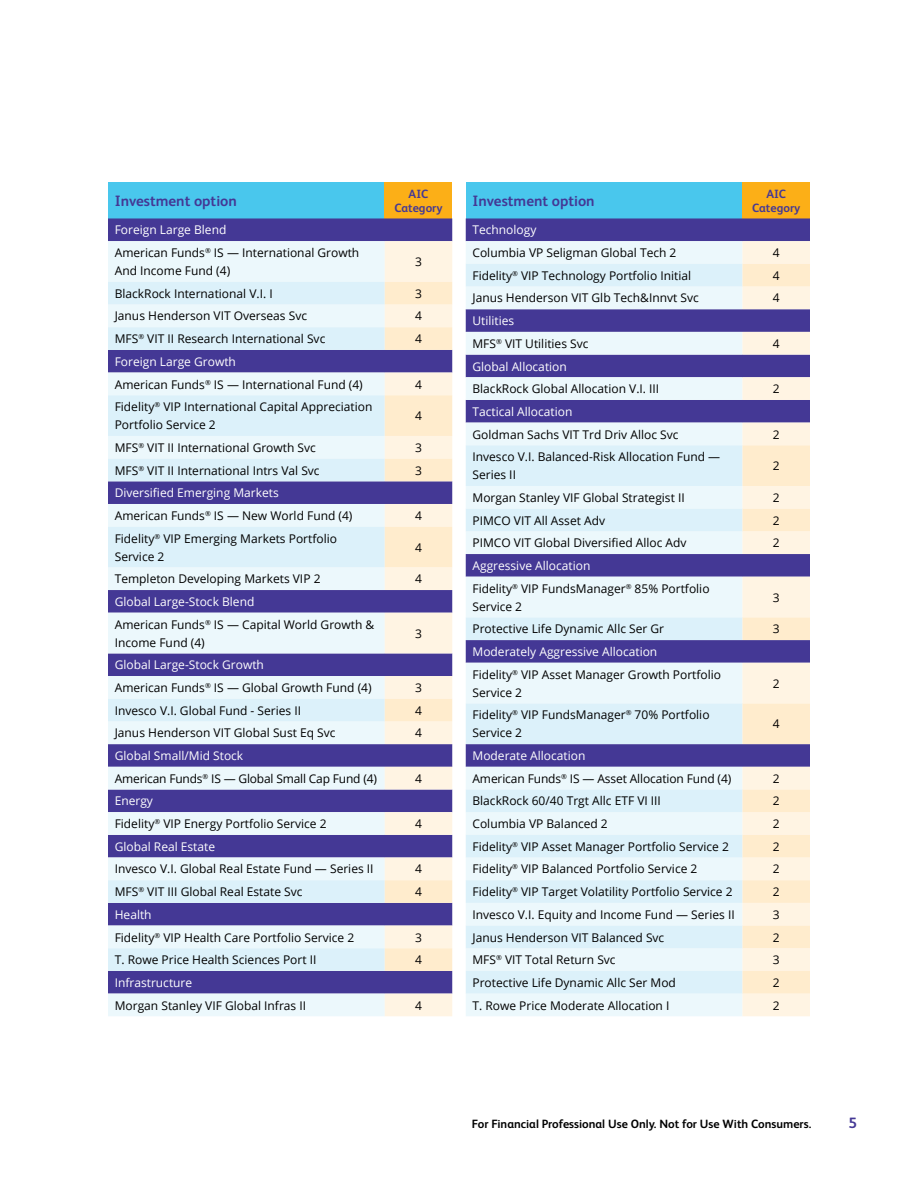
<style>
.page{position:relative;width:918px;height:1188px;background:#fff}
.page>*{position:absolute;margin:0;border:0;box-sizing:border-box;transform-origin:0 0}
.t1{font:700 15px "FS Albert Pro";color:#443895}
.t2{font:12px/22.6px "Open Sans";color:#000}
.t3{font:12px "Open Sans";color:#fff}
.t4{font:700 12px "FS Albert Pro";color:#000}
.t5{font:700 12px/13.5px "FS Albert Pro";color:#443895;text-align:center}
.s1{color:#fff}
</style>
<div class="page">
<div style="left:108px;top:182px;width:277px;height:36px;background:#49c7ed"></div>
<div style="left:385px;top:182px;width:67px;height:36px;background:#fcaf17"></div>
<div style="left:108px;top:218px;width:344px;height:23px;background:#443895"></div>
<svg style="left:108px;top:241px;width:277px;height:775px;background:#c0c5e1"></svg>
<svg style="left:385px;top:241px;width:67px;height:775px;background:#cec3ce"></svg>
<svg style="left:108px;top:282px;width:277px;height:689px;background:#bbc3e0"></svg>
<svg style="left:385px;top:282px;width:67px;height:689px;background:#cec0c7"></svg>
<div style="left:466px;top:182px;width:276px;height:36px;background:#49c7ed"></div>
<div style="left:742px;top:182px;width:68px;height:36px;background:#fcaf17"></div>
<div style="left:466px;top:218px;width:344px;height:23px;background:#443895"></div>
<div style="left:466px;top:241px;width:276px;height:775px;background:#ecf8fc"></div>
<div style="left:742px;top:241px;width:68px;height:775px;background:#fff4e3"></div>
<svg style="left:466px;top:264px;width:276px;height:730px;background:#c7d2e8"></svg>
<svg style="left:742px;top:264px;width:68px;height:730px;background:#dccecd"></svg>
<p class="t1" style="left:115px;top:190px;width:124px">Investment option</p>
<p class="t5" style="left:394px;top:187px;width:50px">AIC<br>Category</p>
<p class="t2" style="left:115px;top:218px;width:246px"><span class="s1">Foreign Large Blend<br></span>American Funds<sup>®</sup> IS — International Growth</p>
<p class="t2" style="left:115px;top:259px;width:117px">And Income Fund (4)</p>
<p class="t2" style="left:415px;top:250px;width:8px">3</p>
<p class="t2" style="left:115px;top:282px;width:159px">BlackRock International V.I. I</p>
<p class="t2" style="left:415px;top:282px;width:8px">3</p>
<p class="t2" style="left:115px;top:304px;width:194px">Janus Henderson VIT Overseas Svc</p>
<p class="t2" style="left:415px;top:304px;width:8px">4</p>
<p class="t2" style="left:115px;top:327px;width:212px">MFS<sup>®</sup> VIT II Research International Svc</p>
<p class="t2" style="left:415px;top:327px;width:8px">4</p>
<p class="t2" style="left:115px;top:350px;width:250px"><span class="s1">Foreign Large Growth<br></span>American Funds<sup>®</sup> IS — International Fund (4)</p>
<p class="t2" style="left:415px;top:373px;width:8px">4</p>
<p class="t2" style="left:115px;top:398px;width:259px;line-height:18px">Fidelity<sup>®</sup> VIP International Capital Appreciation<br>Portfolio Service 2</p>
<p class="t2" style="left:415px;top:404px;width:8px">4</p>
<p class="t2" style="left:115px;top:436px;width:203px">MFS<sup>®</sup> VIT II International Growth Svc</p>
<p class="t2" style="left:415px;top:436px;width:8px">3</p>
<p class="t2" style="left:115px;top:459px;width:206px">MFS<sup>®</sup> VIT II International Intrs Val Svc</p>
<p class="t2" style="left:415px;top:459px;width:8px">3</p>
<p class="t2" style="left:115px;top:481px;width:239px"><span class="s1">Diversified Emerging Markets<br></span>American Funds<sup>®</sup> IS — New World Fund (4)</p>
<p class="t2" style="left:415px;top:504px;width:8px">4</p>
<p class="t2" style="left:115px;top:529px;width:224px;line-height:18px">Fidelity<sup>®</sup> VIP Emerging Markets Portfolio<br>Service 2</p>
<p class="t2" style="left:415px;top:536px;width:8px">4</p>
<p class="t2" style="left:115px;top:567px;width:207px">Templeton Developing Markets VIP 2</p>
<p class="t2" style="left:415px;top:567px;width:8px">4</p>
<p class="t2" style="left:115px;top:590px;width:261px"><span class="s1">Global Large-Stock Blend<br></span>American Funds<sup>®</sup> IS — Capital World Growth &amp;</p>
<p class="t2" style="left:115px;top:631px;width:92px">Income Fund (4)</p>
<p class="t2" style="left:415px;top:622px;width:8px">3</p>
<p class="t2" style="left:115px;top:653px;width:258px"><span class="s1">Global Large-Stock Growth<br></span>American Funds<sup>®</sup> IS — Global Growth Fund (4)</p>
<p class="t2" style="left:415px;top:676px;width:8px">3</p>
<p class="t2" style="left:115px;top:699px;width:188px">Invesco V.I. Global Fund - Series II</p>
<p class="t2" style="left:415px;top:699px;width:8px">4</p>
<p class="t2" style="left:115px;top:721px;width:222px">Janus Henderson VIT Global Sust Eq Svc</p>
<p class="t2" style="left:415px;top:721px;width:8px">4</p>
<p class="t2" style="left:115px;top:744px;width:264px"><span class="s1">Global Small/Mid Stock<br></span>American Funds<sup>®</sup> IS — Global Small Cap Fund (4)</p>
<p class="t2" style="left:415px;top:767px;width:8px">4</p>
<p class="t2" style="left:115px;top:789px;width:213px"><span class="s1">Energy<br></span>Fidelity<sup>®</sup> VIP Energy Portfolio Service 2</p>
<p class="t2" style="left:415px;top:812px;width:8px">4</p>
<p class="t3" style="left:115px;top:838px;width:102px">Global Real Estate</p>
<p class="t2" style="left:115px;top:857px;width:260px">Invesco V.I. Global Real Estate Fund — Series II</p>
<p class="t2" style="left:415px;top:857px;width:8px">4</p>
<p class="t2" style="left:115px;top:880px;width:189px">MFS<sup>®</sup> VIT III Global Real Estate Svc</p>
<p class="t2" style="left:415px;top:880px;width:8px">4</p>
<p class="t2" style="left:115px;top:903px;width:241px"><span class="s1">Health<br></span>Fidelity<sup>®</sup> VIP Health Care Portfolio Service 2</p>
<p class="t2" style="left:415px;top:926px;width:8px">3</p>
<p class="t2" style="left:115px;top:948px;width:203px">T. Rowe Price Health Sciences Port II</p>
<p class="t2" style="left:415px;top:948px;width:8px">4</p>
<p class="t3" style="left:115px;top:974px;width:79px">Infrastructure</p>
<p class="t2" style="left:115px;top:994px;width:193px">Morgan Stanley VIF Global Infras II</p>
<p class="t2" style="left:415px;top:994px;width:8px">4</p>
<p class="t1" style="left:472px;top:190px;width:124px">Investment option</p>
<p class="t5" style="left:752px;top:187px;width:50px">AIC<br>Category</p>
<p class="t3" style="left:473px;top:222px;width:65px">Technology</p>
<p class="t2" style="left:473px;top:241px;width:205px">Columbia VP Seligman Global Tech 2</p>
<p class="t2" style="left:773px;top:241px;width:8px">4</p>
<p class="t2" style="left:473px;top:264px;width:220px">Fidelity<sup>®</sup> VIP Technology Portfolio Initial</p>
<p class="t2" style="left:773px;top:264px;width:8px">4</p>
<p class="t2" style="left:472px;top:286px;width:228px">Janus Henderson VIT Glb Tech&amp;Innvt Svc</p>
<p class="t2" style="left:773px;top:286px;width:8px">4</p>
<p class="t2" style="left:472px;top:309px;width:118px"><span class="s1">Utilities<br></span>MFS<sup>®</sup> VIT Utilities Svc</p>
<p class="t2" style="left:773px;top:332px;width:8px">4</p>
<p class="t3" style="left:472px;top:358px;width:96px">Global Allocation</p>
<p class="t2" style="left:472px;top:377px;width:188px">BlackRock Global Allocation V.I. III</p>
<p class="t2" style="left:773px;top:377px;width:8px">2</p>
<p class="t3" style="left:472px;top:403px;width:102px">Tactical Allocation</p>
<p class="t2" style="left:472px;top:423px;width:208px">Goldman Sachs VIT Trd Driv Alloc Svc</p>
<p class="t2" style="left:773px;top:423px;width:8px">2</p>
<p class="t2" style="left:472px;top:448px;width:249px;line-height:18px">Invesco V.I. Balanced-Risk Allocation Fund —<br>Series II</p>
<p class="t2" style="left:773px;top:454px;width:8px">2</p>
<p class="t2" style="left:472px;top:486px;width:214px">Morgan Stanley VIF Global Strategist II</p>
<p class="t2" style="left:773px;top:486px;width:8px">2</p>
<p class="t2" style="left:472px;top:509px;width:134px">PIMCO VIT All Asset Adv</p>
<p class="t2" style="left:773px;top:509px;width:8px">2</p>
<p class="t2" style="left:472px;top:531px;width:216px">PIMCO VIT Global Diversified Alloc Adv</p>
<p class="t2" style="left:773px;top:531px;width:8px">2</p>
<p class="t2" style="left:472px;top:554px;width:239px"><span class="s1">Aggressive Allocation<br></span>Fidelity<sup>®</sup> VIP FundsManager<sup>®</sup> 85% Portfolio</p>
<p class="t2" style="left:472px;top:595px;width:51px">Service 2</p>
<p class="t2" style="left:773px;top:586px;width:8px">3</p>
<p class="t2" style="left:472px;top:617px;width:193px">Protective Life Dynamic Allc Ser Gr</p>
<p class="t2" style="left:773px;top:617px;width:8px">3</p>
<p class="t2" style="left:472px;top:640px;width:250px"><span class="s1">Moderately Aggressive Allocation<br></span>Fidelity<sup>®</sup> VIP Asset Manager Growth Portfolio</p>
<p class="t2" style="left:472px;top:681px;width:51px">Service 2</p>
<p class="t2" style="left:773px;top:672px;width:8px">2</p>
<p class="t2" style="left:472px;top:706px;width:239px;line-height:18px">Fidelity<sup>®</sup> VIP FundsManager<sup>®</sup> 70% Portfolio<br>Service 2</p>
<p class="t2" style="left:773px;top:712px;width:8px">4</p>
<p class="t2" style="left:472px;top:744px;width:260px"><span class="s1">Moderate Allocation<br></span>American Funds<sup>®</sup> IS — Asset Allocation Fund (4)</p>
<p class="t2" style="left:773px;top:767px;width:8px">2</p>
<p class="t2" style="left:472px;top:789px;width:190px">BlackRock 60/40 Trgt Allc ETF VI III</p>
<p class="t2" style="left:773px;top:789px;width:8px">2</p>
<p class="t2" style="left:472px;top:812px;width:137px">Columbia VP Balanced 2</p>
<p class="t2" style="left:773px;top:812px;width:8px">2</p>
<p class="t2" style="left:472px;top:835px;width:258px">Fidelity<sup>®</sup> VIP Asset Manager Portfolio Service 2</p>
<p class="t2" style="left:773px;top:835px;width:8px">2</p>
<p class="t2" style="left:472px;top:857px;width:226px">Fidelity<sup>®</sup> VIP Balanced Portfolio Service 2</p>
<p class="t2" style="left:773px;top:857px;width:8px">2</p>
<p class="t2" style="left:472px;top:880px;width:262px">Fidelity<sup>®</sup> VIP Target Volatility Portfolio Service 2</p>
<p class="t2" style="left:773px;top:880px;width:8px">2</p>
<p class="t2" style="left:472px;top:903px;width:264px">Invesco V.I. Equity and Income Fund — Series II</p>
<p class="t2" style="left:773px;top:903px;width:8px">3</p>
<p class="t2" style="left:472px;top:926px;width:193px">Janus Henderson VIT Balanced Svc</p>
<p class="t2" style="left:773px;top:926px;width:8px">2</p>
<p class="t2" style="left:472px;top:948px;width:145px">MFS<sup>®</sup> VIT Total Return Svc</p>
<p class="t2" style="left:773px;top:948px;width:8px">3</p>
<p class="t2" style="left:472px;top:971px;width:205px">Protective Life Dynamic Allc Ser Mod</p>
<p class="t2" style="left:773px;top:971px;width:8px">2</p>
<p class="t2" style="left:472px;top:994px;width:199px">T. Rowe Price Moderate Allocation I</p>
<p class="t2" style="left:773px;top:994px;width:8px">2</p>
<p class="t4" style="left:472px;top:1115px;width:341px">For Financial Professional Use Only. Not for Use With Consumers.</p>
<p class="t1" style="left:849px;top:1112px;width:10px">5</p>
</div>
